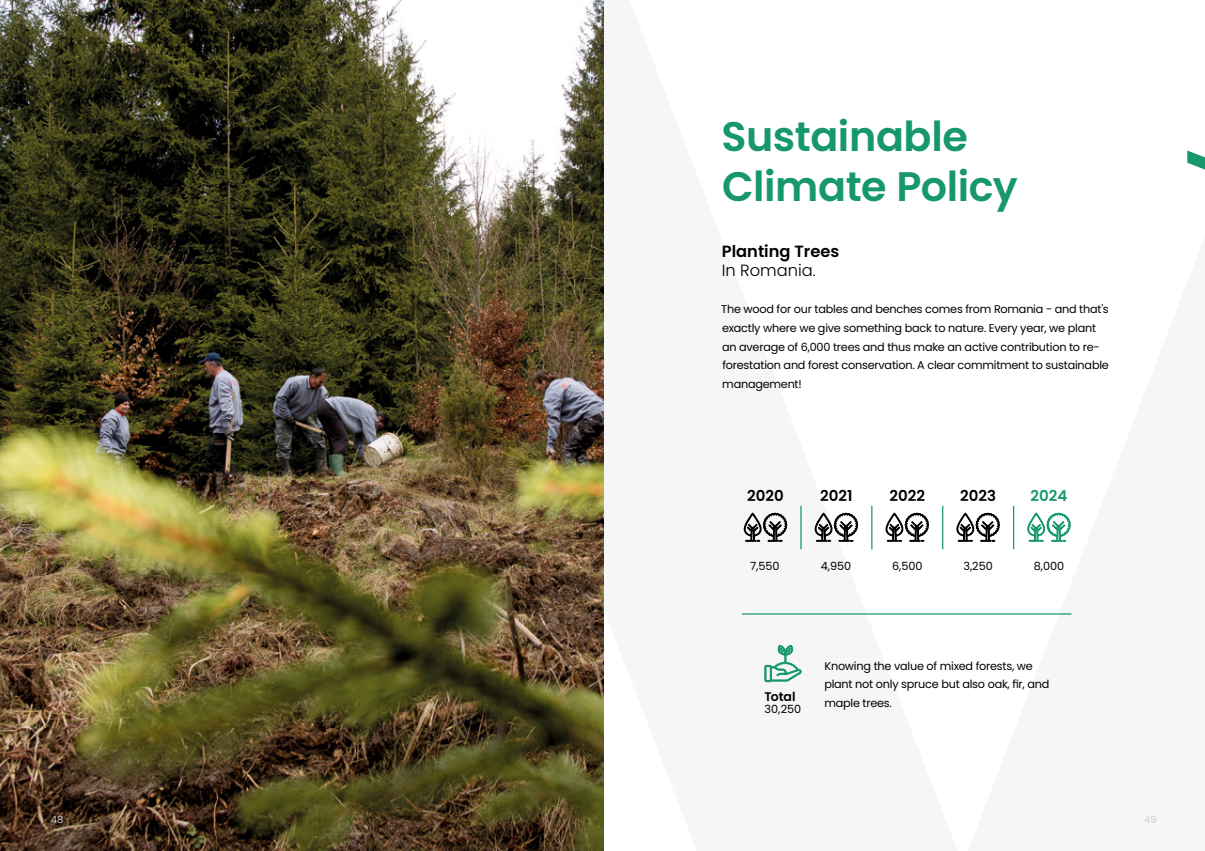
<style>
.page{position:relative;width:1205px;height:851px;background:#fff}
.page>*{position:absolute;margin:0;border:0;box-sizing:border-box;transform-origin:0 0}
.t1{font:600 41.25px/50px "Poppins";letter-spacing:-.01em;color:#16986b}
.t2{font:600 16.25px "Poppins";color:#000}
.t3{font:300 16.25px "Poppins";color:#000}
.t4{font:600 15px "Poppins";color:#000}
.t5{font:600 15px "Poppins";color:#16986b}
.t6{font:600 12.5px "Poppins";color:#000}
.t7{font:11.25px/18.8px "Poppins";letter-spacing:-.02em;color:#000}
.t8{font:10px "Poppins";color:#cfd0d0}
</style>
<div class="page">
<img style="left:0;top:0;width:604px;height:850px">
<svg style="left:1187px;top:150px;width:18px;height:19px"></svg>
<hr style="left:800px;top:505px;width:1px;height:44px;background:#16986b">
<hr style="left:871px;top:505px;width:1px;height:44px;background:#16986b">
<hr style="left:942px;top:505px;width:1px;height:44px;background:#16986b">
<hr style="left:1013px;top:505px;width:1px;height:44px;background:#16986b">
<svg style="left:743px;top:512px;width:44px;height:30px"></svg>
<svg style="left:814px;top:512px;width:44px;height:30px"></svg>
<svg style="left:885px;top:512px;width:44px;height:30px"></svg>
<svg style="left:956px;top:512px;width:44px;height:30px"></svg>
<svg style="left:1027px;top:512px;width:44px;height:30px"></svg>
<svg style="left:764px;top:644px;width:38px;height:38px"></svg>
<hr style="left:742px;top:613px;width:329px;height:1px;background:#16986b">
<h1 class="t1" style="left:721px;top:111px;width:298px">Sustainable<br>Climate Policy</h1>
<h2 class="t2" style="left:722px;top:242px;width:119px">Planting Trees</h2>
<h2 class="t3" style="left:722px;top:261px;width:95px">In Romania.</h2>
<p class="t7" style="left:721px;top:300px;width:389px">The wood for our tables and benches comes from Romania - and that's exactly where we give something back to nature. Every year, we plant an average of 6,000 trees and thus make an active contribution to re&shy;forestation and forest conservation. A clear commitment to sustainable management!</p>
<h3 class="t4" style="left:747px;top:486px;width:38px">2020</h3>
<h3 class="t4" style="left:820px;top:486px;width:34px">2021</h3>
<h3 class="t4" style="left:889px;top:486px;width:37px">2022</h3>
<h3 class="t4" style="left:960px;top:486px;width:37px">2023</h3>
<h3 class="t5" style="left:1030px;top:486px;width:38px">2024</h3>
<p class="t7" style="left:750px;top:556px;width:31px">7,550</p>
<p class="t7" style="left:821px;top:556px;width:32px">4,950</p>
<p class="t7" style="left:892px;top:556px;width:32px">6,500</p>
<p class="t7" style="left:963px;top:556px;width:31px">3,250</p>
<p class="t7" style="left:1034px;top:556px;width:32px">8,000</p>
<p class="t6" style="left:764px;top:689px;width:33px">Total</p>
<p class="t7" style="left:764px;top:700px;width:38px">30,250</p>
<p class="t7" style="left:824px;top:656px;width:226px">Knowing the value of mixed forests, we plant not only spruce but also oak, fir, and maple trees.</p>
<p class="t8" style="left:51px;top:813px;width:14px">48</p>
<p class="t8" style="left:1144px;top:813px;width:14px">49</p>
</div>
